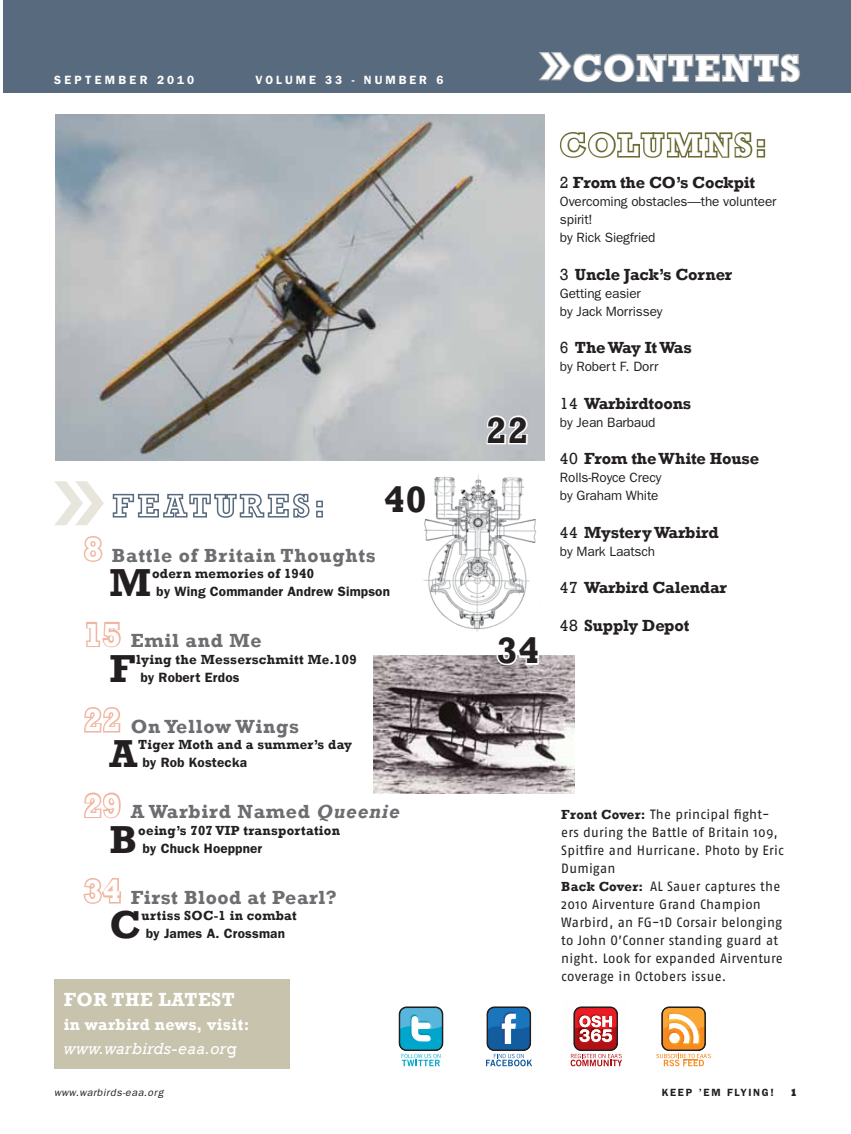
<style>
.page{position:relative;width:851px;height:1134px;background:#fff}
.page>*{position:absolute;margin:0;border:0;box-sizing:border-box;transform-origin:0 0}
.t1{font:700 40.05px "Rockwell";color:#231f20}
.t2{font:700 37.5px "Rockwell";color:#fff}
.t3{font:700 37.5px "Rockwell";color:#231f20}
.t4{font:700 32.7px "Rockwell";letter-spacing:.175em;color:#fff}
.t5{font:700 19.5px "Rockwell";letter-spacing:.04em;color:#6d6e71}
.t6{font:700 19.5px "Rockwell";letter-spacing:.025em;color:#fff}
.t7{font:700 16.5px "Rockwell";letter-spacing:-.01em;color:#231f20}
.t8{font:700 16.5px/24px "Rockwell";letter-spacing:.025em;color:#fff}
.t9{font:13.5px/18px "Fago OT";letter-spacing:.015em;color:#231f20}
.t10{font:13.5px/18px "Franklin Gothic";letter-spacing:-.01em;color:#231f20}
.t11{font:700 13.5px "Rockwell";letter-spacing:.02em;color:#231f20}
.t12{font:600 13.5px "Franklin Gothic";letter-spacing:.01em;color:#231f20}
.t13{font:600 12px "Franklin Gothic";letter-spacing:.25em;color:#fff}
.t14{font:600 12px "Franklin Gothic";letter-spacing:.28em;color:#fff}
.t15{font:italic 10.5px "Franklin Gothic";letter-spacing:.05em;color:#231f20}
.t16{font:600 10.5px "Franklin Gothic";letter-spacing:.16em;color:#231f20}
.t17{font:800 10.5px "Rockwell";color:#231f20}
.s1{font-size:32.7px;color:#fff}
.s2{font-style:italic}
.s3{font-weight:400}
.s4{font-family:"Rockwell";font-weight:700}
.s5{font-weight:400;font-style:italic}
</style>
<div class="page">
<img style="left:56px;top:115px;width:488px;height:345px">
<svg style="left:83px;top:536px;width:20px;height:26px"></svg>
<svg style="left:86px;top:621px;width:35px;height:27px"></svg>
<svg style="left:84px;top:707px;width:37px;height:26px"></svg>
<svg style="left:84px;top:792px;width:37px;height:27px"></svg>
<svg style="left:83px;top:878px;width:38px;height:26px"></svg>
<div style="left:3px;top:0;width:847px;height:93px;background:#586a7e"></div>
<svg style="left:539px;top:52px;width:261px;height:31px"></svg>
<svg style="left:112px;top:493px;width:211px;height:25px"></svg>
<svg style="left:559px;top:132px;width:207px;height:26px"></svg>
<div style="left:54px;top:979px;width:236px;height:90px;background:#c7c3ad"></div>
<img style="left:579px;top:1006px;width:34px;height:1px">
<img style="left:577px;top:1007px;width:38px;height:1px">
<img style="left:398px;top:1006px;width:46px;height:39px">
<img style="left:399px;top:1007px;width:44px;height:42px">
<img style="left:492px;top:1006px;width:34px;height:1px">
<img style="left:490px;top:1007px;width:38px;height:1px">
<svg style="left:400px;top:1008px;width:41px;height:58px"></svg>
<svg style="left:486px;top:1008px;width:46px;height:58px"></svg>
<svg style="left:570px;top:1008px;width:52px;height:58px"></svg>
<img style="left:667px;top:1006px;width:33px;height:1px">
<img style="left:665px;top:1007px;width:38px;height:1px">
<svg style="left:656px;top:1008px;width:55px;height:58px"></svg>
<img style="left:423px;top:474px;width:113px;height:157px">
<img style="left:374px;top:656px;width:200px;height:138px">
<svg style="left:423px;top:483px;width:5px;height:32px"></svg>
<svg style="left:484px;top:413px;width:46px;height:33px"></svg>
<svg style="left:495px;top:655px;width:45px;height:12px"></svg>
<p class="t14" style="left:54px;top:73px;width:142px">SEPTEMBER 2010</p>
<p class="t13" style="left:255px;top:73px;width:189px">VOLUME 33 - NUMBER 6</p>
<h2 class="t3" style="left:384px;top:477px;width:44px">40</h2>
<h3 class="t5" style="left:84px;top:543px;width:293px"><span class="s1">8</span> Battle of Britain Thoughts</h3>
<h1 class="t1" style="left:110px;top:558px;width:43px">M</h1>
<p class="t11" style="left:152px;top:565px;width:163px">odern memories of 1940</p>
<p class="t12" style="left:156px;top:583px;width:235px">by Wing Commander Andrew Simpson</p>
<h3 class="t5" style="left:84px;top:629px;width:179px"><span class="s1">15</span> Emil and Me</h3>
<h1 class="t1" style="left:110px;top:644px;width:27px">F</h1>
<p class="t11" style="left:136px;top:651px;width:222px">lying the Messerschmitt Me.109</p>
<p class="t12" style="left:140px;top:669px;width:101px">by Robert Erdos</p>
<h3 class="t5" style="left:84px;top:714px;width:216px"><span class="s1">22</span> On Yellow Wings</h3>
<h1 class="t1" style="left:110px;top:729px;width:29px">A</h1>
<p class="t11" style="left:138px;top:736px;width:215px">Tiger Moth and a summer’s day</p>
<p class="t12" style="left:142px;top:754px;width:106px">by Rob Kostecka</p>
<h3 class="t5" style="left:84px;top:800px;width:317px"><span class="s1">29</span> A Warbird Named <span class="s2">Queenie</span></h3>
<h1 class="t1" style="left:110px;top:815px;width:29px">B</h1>
<p class="t11" style="left:138px;top:822px;width:203px">oeing’s 707 VIP transportation</p>
<p class="t12" style="left:142px;top:840px;width:121px">by Chuck Hoeppner</p>
<h3 class="t5" style="left:84px;top:885px;width:254px"><span class="s1">34</span> First Blood at Pearl?</h3>
<h1 class="t1" style="left:110px;top:900px;width:33px">C</h1>
<p class="t11" style="left:142px;top:907px;width:157px">urtiss SOC-1 in combat</p>
<p class="t12" style="left:146px;top:925px;width:141px">by James A. Crossman</p>
<h2 class="t2" style="left:540px;top:45px;width:237px">❯❯contents</h2>
<h2 class="t3" style="left:486px;top:408px;width:44px">22</h2>
<h3 class="t4" style="left:560px;top:125px;width:208px">columns :</h3>
<p class="t7" style="left:560px;top:173px;width:197px"><span class="s3">2</span> From the CO’s Cockpit</p>
<p class="t10" style="left:560px;top:192px;width:218px">Overcoming obstacles—the volunteer spirit!<br>by Rick Siegfried</p>
<p class="t7" style="left:560px;top:264px;width:174px"><span class="s3">3</span> Uncle Jack’s Corner</p>
<p class="t10" style="left:560px;top:284px;width:104px">Getting easier<br>by Jack Morrissey</p>
<p class="t7" style="left:560px;top:338px;width:133px"><span class="s3">6</span> The Way It Was</p>
<p class="t10" style="left:560px;top:357px;width:100px">by Robert F. Dorr</p>
<p class="t7" style="left:560px;top:393px;width:133px"><span class="s3">14</span> Warbirdtoons</p>
<p class="t10" style="left:560px;top:413px;width:97px">by Jean Barbaud</p>
<p class="t7" style="left:560px;top:449px;width:201px"><span class="s3">40</span> From the White House</p>
<p class="t10" style="left:560px;top:468px;width:103px">Rolls-Royce Crecy by Graham White</p>
<p class="t7" style="left:560px;top:522px;width:160px"><span class="s3">44</span> Mystery Warbird</p>
<p class="t10" style="left:560px;top:542px;width:97px">by Mark Laatsch</p>
<p class="t7" style="left:560px;top:578px;width:168px"><span class="s3">47</span> Warbird Calendar</p>
<p class="t7" style="left:560px;top:615px;width:131px"><span class="s3">48</span> Supply Depot</p>
<h2 class="t3" style="left:496px;top:628px;width:44px">34</h2>
<p class="t9" style="left:561px;top:806px;width:224px"><span class="s4">Front Cover:</span> The principal fight&shy;ers during the Battle of Britain 109,<br>Spitfire and Hurricane. Photo by Eric<br>Dumigan<br><span class="s4">Back Cover:</span> AL Sauer captures the<br>2010 Airventure Grand Champion<br>Warbird, an FG-1D Corsair belonging to John O’Conner standing guard at night. Look for expanded Airventure coverage in Octobers issue.</p>
<h3 class="t6" style="left:64px;top:988px;width:172px">FOR THE LATEST</h3>
<p class="t8" style="left:64px;top:1013px;width:187px">in warbird news, visit: <span class="s5">www.warbirds-eaa.or</span><span class="s3">g</span></p>
<p class="t15" style="left:54px;top:1087px;width:111px">www.warbirds-eaa.org</p>
<p class="t16" style="left:661px;top:1086px;width:114px">KEEP ’EM FLYING!</p>
<p class="t17" style="left:790px;top:1087px;width:9px">1</p>
</div>
